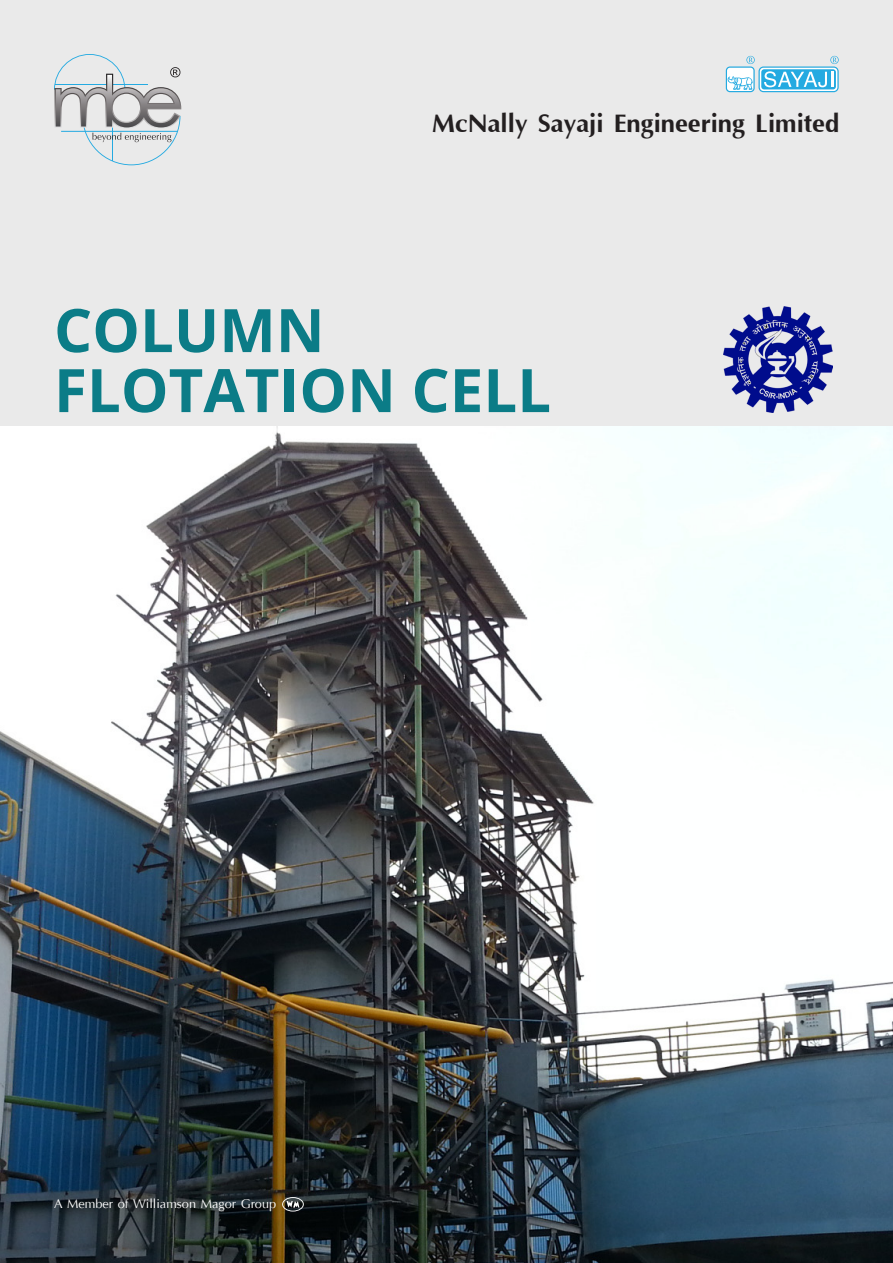
<style>
.page{position:relative;width:893px;height:1263px;background:#eaeaea}
.page>*{position:absolute;margin:0;border:0;box-sizing:border-box;transform-origin:0 0}
.t1{font:700 60px/60px "Open Sans";color:#0b7c87}
.t2{font:30px "BNB TT Sushmita EN Bold";color:#231f20}
.t3{font:13.5px "BNB TT Sushmita EN Normal";color:#fff}
</style>
<div class="page">
<img style="left:0;top:427px;width:893px;height:836px">
<svg style="left:54px;top:54px;width:127px;height:111px"></svg>
<svg style="left:282px;top:1197px;width:22px;height:14px"></svg>
<svg style="left:726px;top:56px;width:113px;height:36px"></svg>
<img style="left:724px;top:306px;width:108px;height:107px">
<p class="t2" style="left:432px;top:110px;width:409px">McNally Sayaji Engineering Limited</p>
<p class="t1" style="left:54px;top:299px;width:499px">COLUMN<br>FLOTATION CELL</p>
<p class="t3" style="left:54px;top:1198px;width:224px">A Member of Williamson Magor Group</p>
</div>
